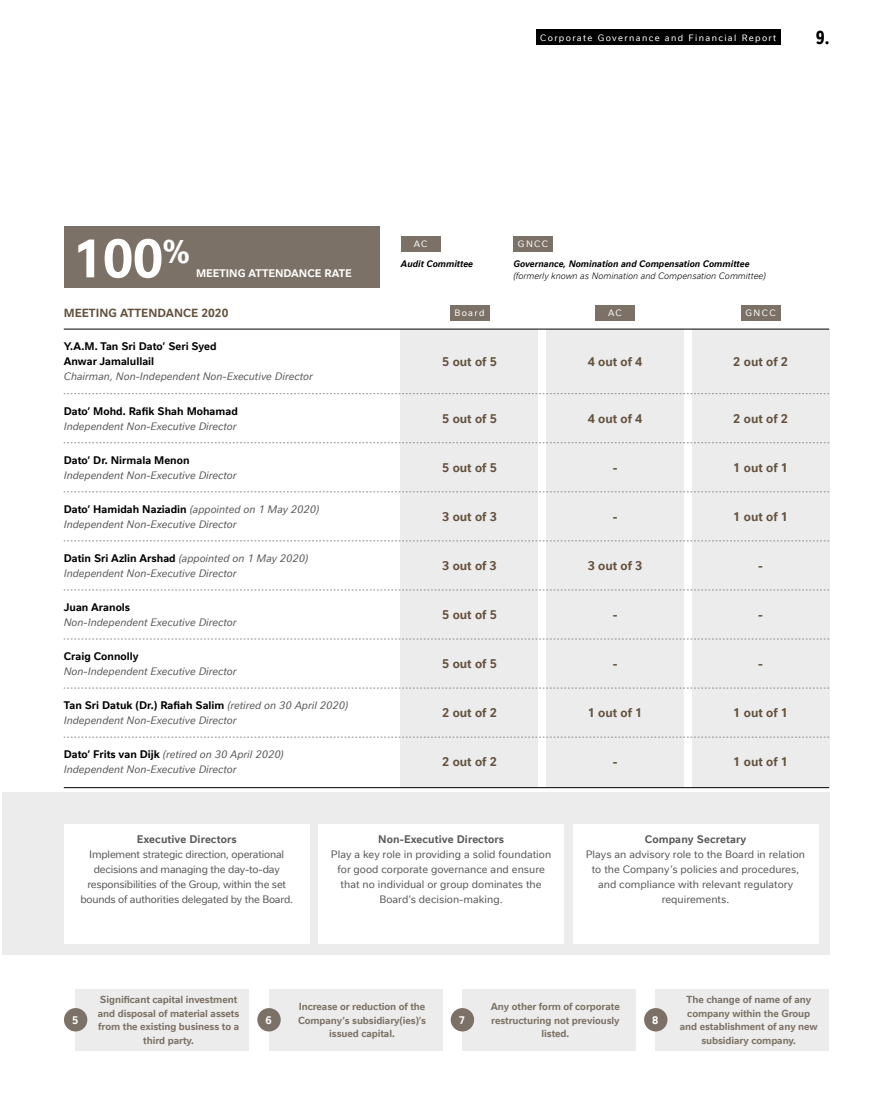
<style>
.page{position:relative;width:893px;height:1106px;background:#fff}
.page>*{position:absolute;margin:0;border:0;box-sizing:border-box;transform-origin:0 0}
.t1{font:700 52.2px "Nestle Text TF";color:#fff}
.t2{font:700 condensed 18px "Nestle Text TF";color:#000}
.t3{font:700 12px "Nestle Text TF";color:#63513d}
.t4{font:700 11.25px "Nestle Text TF";color:#63513d}
.t5{font:italic 10.5px/15px "Nestle Text TF";color:#58595b}
.t6{font:10.5px/15px "Nestle Text TF";color:#58595b;text-align:center}
.t7{font:10.5px/15px "Nestle Text TF";letter-spacing:-.02em;color:#58595b;text-align:center}
.t8{font:700 10.5px/15px "Nestle Text TF";color:#000}
.t9{font:700 10.5px "Nestle Text TF";letter-spacing:.01em;color:#58595b}
.t10{font:700 10.5px "Nestle Text TF";color:#fff}
.t11{font:700 9.75px/13.5px "Nestle Text TF";letter-spacing:-.01em;color:#7c7166;text-align:center}
.t12{font:italic 700 9px "Nestle Text TF";color:#000}
.t13{font:9px "Nestle Text TF";letter-spacing:.15em;color:#fff}
.t14{font:italic 300 9px "Nestle Text TF";color:#000}
.s1{font-weight:700;font-style:normal;color:#000}
</style>
<div class="page">
<div style="left:536px;top:30px;width:244px;height:15px;background:#000"></div>
<div style="left:450px;top:305px;width:39px;height:15px;background:#7c7166"></div>
<div style="left:595px;top:305px;width:40px;height:15px;background:#7c7166"></div>
<div style="left:741px;top:305px;width:39px;height:15px;background:#7c7166"></div>
<div style="left:401px;top:329px;width:137px;height:458px;background:#ececec"></div>
<div style="left:547px;top:329px;width:137px;height:458px;background:#ececec"></div>
<div style="left:692px;top:329px;width:137px;height:458px;background:#ececec"></div>
<hr style="left:64px;top:329px;width:765px;height:1px;background:#000">
<hr style="left:64px;top:787px;width:765px;height:1px;background:#000">
<svg style="left:64px;top:393px;width:765px;height:1px"></svg>
<svg style="left:64px;top:442px;width:765px;height:1px"></svg>
<svg style="left:64px;top:491px;width:765px;height:1px"></svg>
<svg style="left:64px;top:540px;width:765px;height:1px"></svg>
<svg style="left:64px;top:589px;width:765px;height:1px"></svg>
<svg style="left:64px;top:638px;width:765px;height:1px"></svg>
<svg style="left:64px;top:688px;width:765px;height:1px"></svg>
<svg style="left:64px;top:737px;width:765px;height:1px"></svg>
<div style="left:2px;top:792px;width:827px;height:162px;background:#ececec"></div>
<div style="left:64px;top:824px;width:246px;height:119px;background:#fff"></div>
<div style="left:318px;top:824px;width:246px;height:119px;background:#fff"></div>
<div style="left:573px;top:824px;width:245px;height:119px;background:#fff"></div>
<div style="left:64px;top:226px;width:316px;height:62px;background:#7c7166"></div>
<div style="left:76px;top:988px;width:173px;height:62px;background:#ececec"></div>
<div style="left:64px;top:1008px;width:23px;height:23px;background:#7c7166;border-radius:50%"></div>
<div style="left:269px;top:988px;width:173px;height:62px;background:#ececec"></div>
<div style="left:257px;top:1008px;width:24px;height:23px;background:#7c7166;border-radius:50%"></div>
<div style="left:462px;top:988px;width:174px;height:62px;background:#ececec"></div>
<div style="left:451px;top:1008px;width:23px;height:23px;background:#7c7166;border-radius:50%"></div>
<div style="left:656px;top:988px;width:173px;height:62px;background:#ececec"></div>
<div style="left:644px;top:1008px;width:23px;height:23px;background:#7c7166;border-radius:50%"></div>
<div style="left:513px;top:236px;width:40px;height:15px;background:#7c7166"></div>
<div style="left:401px;top:236px;width:39px;height:15px;background:#7c7166"></div>
<p class="t13" style="left:540px;top:31px;width:238px">Corporate Governance and Financial Report</p>
<h2 class="t2" style="left:816px;top:24px;width:15px">9.</h2>
<h1 class="t1" style="left:72px;top:220px;width:119px">100<sup>%</sup></h1>
<p class="t10" style="left:196px;top:266px;width:157px">MEETING ATTENDANCE RATE</p>
<p class="t13" style="left:414px;top:237px;width:15px">AC</p>
<p class="t12" style="left:401px;top:257px;width:74px">Audit Committee</p>
<p class="t13" style="left:518px;top:237px;width:32px">GNCC</p>
<p class="t12" style="left:513px;top:257px;width:238px">Governance, Nomination and Compensation Committee</p>
<p class="t14" style="left:513px;top:269px;width:254px">(formerly known as Nomination and Compensation Committee)</p>
<p class="t4" style="left:64px;top:305px;width:166px">MEETING ATTENDANCE 2020</p>
<p class="t13" style="left:454px;top:306px;width:32px">Board</p>
<p class="t13" style="left:608px;top:306px;width:15px">AC</p>
<p class="t13" style="left:745px;top:306px;width:32px">GNCC</p>
<p class="t8" style="left:64px;top:338px;width:154px">Y.A.M. Tan Sri Dato’ Seri Syed<br>Anwar Jamalullail</p>
<p class="t5" style="left:64px;top:368px;width:251px">Chairman, Non-Independent Non-Executive Director</p>
<p class="t3" style="left:442px;top:353px;width:56px">5 out of 5</p>
<p class="t3" style="left:588px;top:353px;width:56px">4 out of 4</p>
<p class="t3" style="left:733px;top:353px;width:56px">2 out of 2</p>
<p class="t8" style="left:64px;top:403px;width:176px">Dato’ Mohd. Rafik Shah Mohamad</p>
<p class="t5" style="left:64px;top:418px;width:174px">Independent Non-Executive Director</p>
<p class="t8" style="left:64px;top:452px;width:127px">Dato’ Dr. Nirmala Menon</p>
<p class="t5" style="left:64px;top:467px;width:174px">Independent Non-Executive Director</p>
<p class="t3" style="left:442px;top:409px;width:56px">5 out of 5</p>
<p class="t3" style="left:588px;top:409px;width:56px">4 out of 4</p>
<p class="t3" style="left:733px;top:409px;width:56px">2 out of 2</p>
<p class="t3" style="left:442px;top:459px;width:56px">5 out of 5</p>
<p class="t3" style="left:613px;top:459px;width:6px">-</p>
<p class="t3" style="left:733px;top:459px;width:56px">1 out of 1</p>
<p class="t5" style="left:64px;top:501px;width:257px"><span class="s1">Dato’ Hamidah Naziadin</span> (appointed on 1 May 2020)<br>Independent Non-Executive Director</p>
<p class="t3" style="left:442px;top:508px;width:56px">3 out of 3</p>
<p class="t3" style="left:613px;top:508px;width:6px">-</p>
<p class="t3" style="left:733px;top:508px;width:56px">1 out of 1</p>
<p class="t5" style="left:64px;top:550px;width:246px"><span class="s1">Datin Sri Azlin Arshad</span> (appointed on 1 May 2020)<br>Independent Non-Executive Director</p>
<p class="t3" style="left:442px;top:557px;width:56px">3 out of 3</p>
<p class="t3" style="left:588px;top:557px;width:56px">3 out of 3</p>
<p class="t3" style="left:758px;top:557px;width:6px">-</p>
<p class="t8" style="left:64px;top:599px;width:68px">Juan Aranols</p>
<p class="t5" style="left:64px;top:614px;width:174px">Non-Independent Executive Director</p>
<p class="t3" style="left:442px;top:606px;width:56px">5 out of 5</p>
<p class="t3" style="left:613px;top:606px;width:6px">-</p>
<p class="t3" style="left:758px;top:606px;width:6px">-</p>
<p class="t8" style="left:64px;top:648px;width:76px">Craig Connolly</p>
<p class="t5" style="left:64px;top:663px;width:174px">Non-Independent Executive Director</p>
<p class="t3" style="left:442px;top:655px;width:56px">5 out of 5</p>
<p class="t3" style="left:613px;top:655px;width:6px">-</p>
<p class="t3" style="left:758px;top:655px;width:6px">-</p>
<p class="t5" style="left:64px;top:697px;width:286px"><span class="s1">Tan Sri Datuk (Dr.) Rafiah Salim</span> (retired on 30 April 2020)<br>Independent Non-Executive Director</p>
<p class="t3" style="left:442px;top:704px;width:56px">2 out of 2</p>
<p class="t3" style="left:588px;top:704px;width:56px">1 out of 1</p>
<p class="t3" style="left:733px;top:704px;width:56px">1 out of 1</p>
<p class="t5" style="left:64px;top:746px;width:221px"><span class="s1">Dato’ Frits van Dijk</span> (retired on 30 April 2020)<br>Independent Non-Executive Director</p>
<p class="t3" style="left:442px;top:753px;width:56px">2 out of 2</p>
<p class="t3" style="left:613px;top:753px;width:6px">-</p>
<p class="t3" style="left:733px;top:753px;width:56px">1 out of 1</p>
<p class="t9" style="left:137px;top:831px;width:101px">Executive Directors</p>
<p class="t7" style="left:80px;top:845px;width:214px">Implement strategic direction, operational decisions and managing the day-to-day responsibilities of the Group, within the set bounds of authorities delegated by the Board.</p>
<p class="t9" style="left:378px;top:831px;width:127px">Non-Executive Directors</p>
<p class="t6" style="left:331px;top:845px;width:222px">Play a key role in providing a solid foundation for good corporate governance and ensure that no individual or group dominates the Board’s decision-making.</p>
<p class="t9" style="left:645px;top:831px;width:103px">Company Secretary</p>
<p class="t6" style="left:586px;top:845px;width:221px">Plays an advisory role to the Board in relation to the Company’s policies and procedures, and compliance with relevant regulatory requirements.</p>
<p class="t10" style="left:72px;top:1012px;width:8px">5</p>
<p class="t11" style="left:98px;top:992px;width:143px">Significant capital investment and disposal of material assets from the existing business to a third party.</p>
<p class="t10" style="left:265px;top:1012px;width:8px">6</p>
<p class="t11" style="left:298px;top:999px;width:129px">Increase or reduction of the<br>Company’s subsidiary(ies)’s issued capital.</p>
<p class="t10" style="left:459px;top:1012px;width:8px">7</p>
<p class="t11" style="left:491px;top:999px;width:130px">Any other form of corporate restructuring not previously listed.</p>
<p class="t10" style="left:652px;top:1012px;width:8px">8</p>
<p class="t11" style="left:680px;top:992px;width:139px">The change of name of any company within the Group and establishment of any new subsidiary company.</p>
</div>
